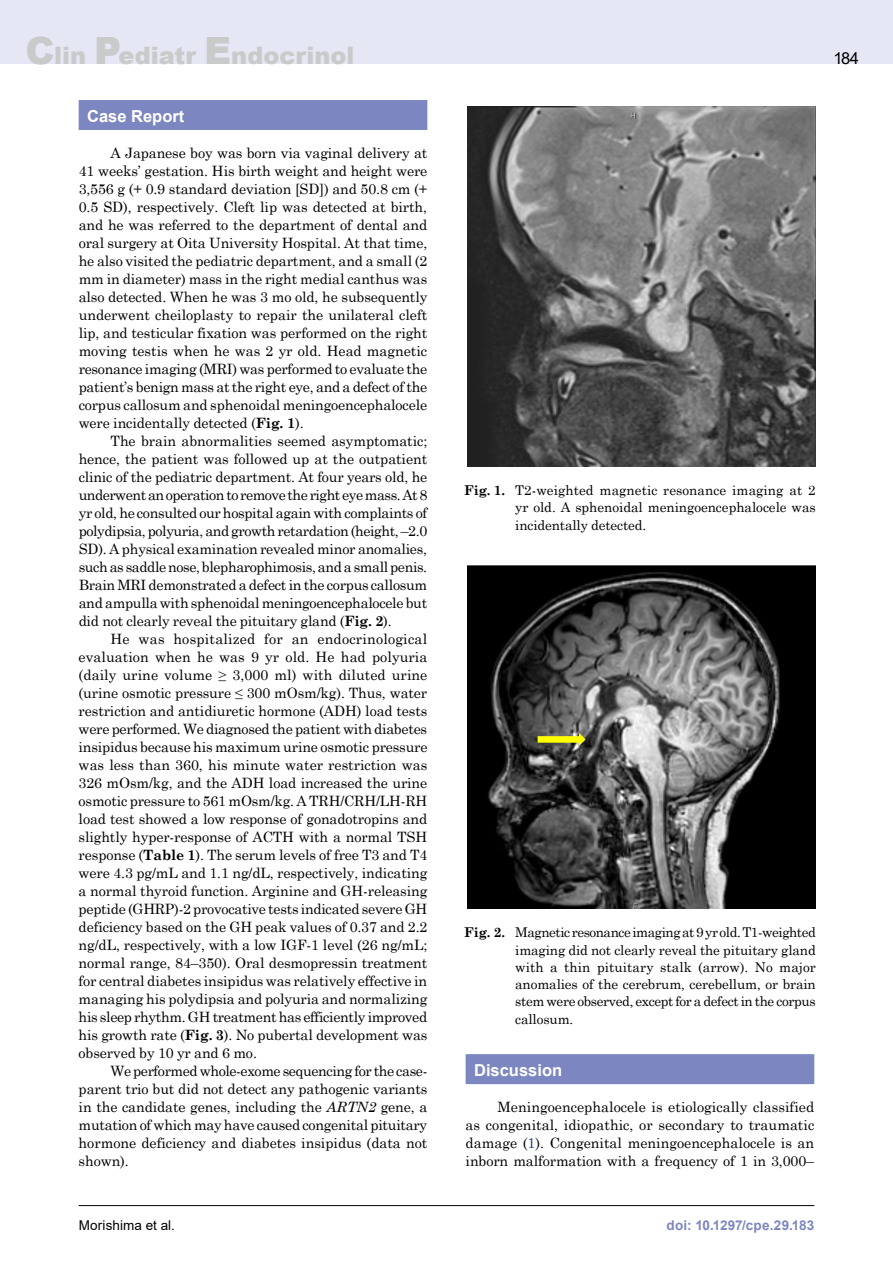
<style>
.page{position:relative;width:893px;height:1263px;background:#fff}
.page>*{position:absolute;margin:0;border:0;box-sizing:border-box;transform-origin:0 0}
.t1{font:900 24px "Arial";color:#c9caca}
.t2{font:700 16.5px "Arial";color:#fff}
.t3{font:16.5px "Arial";color:#000}
.t4{font:14.25px/18px "Century Schoolbook";letter-spacing:-.01em;color:#000;text-align:justify}
.t5{font:13.5px/17.2px "Century Schoolbook";letter-spacing:-.01em;color:#000;text-align:justify}
.t6{font:700 13.5px "Arial";letter-spacing:.015em;color:#7c86c1}
.t7{font:13.5px "Arial";letter-spacing:.005em;color:#000}
.s1{font-size:37.5px}
.s2{font-weight:700}
.s3{font-style:italic}
.s4{color:#0c3388}
</style>
<div class="page">
<div style="left:0;top:0;width:893px;height:64px;background:#e6e7f4"></div>
<hr style="left:79px;top:1205px;width:735px;height:1px;background:#000">
<div style="left:79px;top:100px;width:348px;height:30px;background:#7c86c1"></div>
<div style="left:466px;top:1054px;width:348px;height:30px;background:#7c86c1"></div>
<img style="left:467px;top:106px;width:349px;height:360px">
<img style="left:467px;top:566px;width:349px;height:343px">
<h1 class="t1" style="left:26px;top:38px;width:330px"><span class="s1">C</span>lin <span class="s1">P</span>ediatr <span class="s1">E</span>ndocrinol</h1>
<p class="t2" style="left:87px;top:104px;width:99px">Case Report</p>
<p class="t4" style="left:79px;top:142px;width:350px;text-indent:32px">A Japanese boy was born via vaginal delivery at 41 weeks’ gestation. His birth weight and height were 3,556 g (+ 0.9 standard deviation [SD]) and 50.8 cm (+ 0.5 SD), respectively. Cleft lip was detected at birth, and he was referred to the department of dental and oral surgery at Oita University Hospital. At that time, he also visited the pediatric department, and a small (2 mm in diameter) mass in the right medial canthus was also detected. When he was 3 mo old, he subsequently underwent cheiloplasty to repair the unilateral cleft lip, and testicular fixation was performed on the right moving testis when he was 2 yr old. Head magnetic resonance imaging (MRI) was performed to evaluate the patient’s benign mass at the right eye, and a defect of the corpus callosum and sphenoidal meningoencephalocele were incidentally detected (<span class="s2">Fig. 1</span>).</p>
<p class="t4" style="left:79px;top:430px;width:350px;text-indent:32px">The brain abnormalities seemed asymptomatic; hence, the patient was followed up at the outpatient clinic of the pediatric department. At four years old, he underwent an operation to remove the right eye mass. At 8 yr old, he consulted our hospital again with complaints of polydipsia, polyuria, and growth retardation (height, –2.0<br>SD). A physical examination revealed minor anomalies, such as saddle nose, blepharophimosis, and a small penis.<br>Brain MRI demonstrated a defect in the corpus callosum and ampulla with sphenoidal meningoencephalocele but did not clearly reveal the pituitary gland (<span class="s2">Fig. 2</span>).</p>
<p class="t4" style="left:79px;top:628px;width:350px;text-indent:32px">He was hospitalized for an endocrinological evaluation when he was 9 yr old. He had polyuria (daily urine volume ≥ 3,000 ml) with diluted urine (urine osmotic pressure ≤ 300 mOsm/kg). Thus, water restriction and antidiuretic hormone (ADH) load tests were performed. We diagnosed the patient with diabetes insipidus because his maximum urine osmotic pressure was less than 360, his minute water restriction was 326 mOsm/kg, and the ADH load increased the urine osmotic pressure to 561 mOsm/kg. A TRH/CRH/LH-RH load test showed a low response of gonadotropins and slightly hyper-response of ACTH with a normal TSH response (<span class="s2">Table 1</span>). The serum levels of free T3 and T4 were 4.3 pg/mL and 1.1 ng/dL, respectively, indicating a normal thyroid function. Arginine and GH-releasing peptide (GHRP)-2 provocative tests indicated severe GH deficiency based on the GH peak values of 0.37 and 2.2 ng/dL, respectively, with a low IGF-1 level (26 ng/mL; normal range, 84–350). Oral desmopressin treatment for central diabetes insipidus was relatively effective in managing his polydipsia and polyuria and normalizing his sleep rhythm. GH treatment has efficiently improved his growth rate (<span class="s2">Fig. 3</span>). No pubertal development was observed by 10 yr and 6 mo.</p>
<p class="t4" style="left:79px;top:1060px;width:350px;text-indent:32px">We performed whole-exome sequencing for the case&shy;parent trio but did not detect any pathogenic variants in the candidate genes, including the <span class="s3">ARTN2</span> gene, a mutation of which may have caused congenital pituitary hormone deficiency and diabetes insipidus (data not shown).</p>
<p class="t2" style="left:474px;top:1058px;width:90px">Discussion</p>
<p class="t5" style="left:515px;top:480px;width:302px;text-indent:-51px"><span class="s2">Fig. 1.</span> T2-weighted magnetic resonance imaging at 2 yr old. A sphenoidal meningoencephalocele was incidentally detected.</p>
<p class="t5" style="left:515px;top:923px;width:302px;text-indent:-51px"><span class="s2">Fig. 2.</span> Magnetic resonance imaging at 9 yr old. T1-weighted imaging did not clearly reveal the pituitary gland with a thin pituitary stalk (arrow). No major anomalies of the cerebrum, cerebellum, or brain stem were observed, except for a defect in the corpus callosum.</p>
<p class="t4" style="left:466px;top:1096px;width:350px;text-indent:32px">Meningoencephalocele is etiologically classified as congenital, idiopathic, or secondary to traumatic damage (<span class="s4">1</span>). Congenital meningoencephalocele is an inborn malformation with a frequency of 1 in 3,000–</p>
<p class="t3" style="left:833px;top:47px;width:27px">184</p>
<p class="t7" style="left:79px;top:1216px;width:98px">Morishima et al.</p>
<p class="t6" style="left:667px;top:1216px;width:149px">doi: 10.1297/cpe.29.183</p>
</div>
